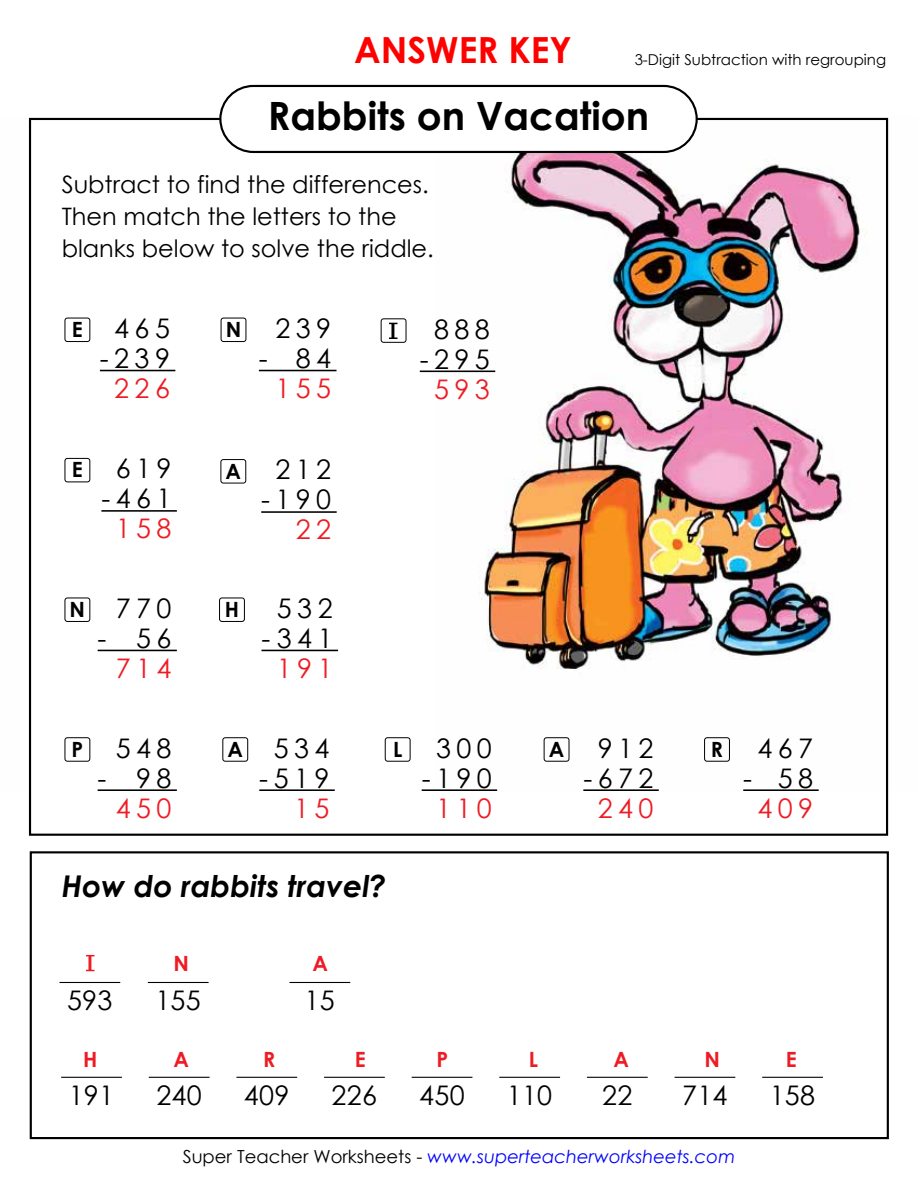
<style>
.page{position:relative;width:918px;height:1188px;background:#fff}
.page>*{position:absolute;margin:0;border:0;box-sizing:border-box;transform-origin:0 0}
.t1{font:700 39px "Century Gothic 2";color:#000}
.t2{font:700 36px "Century Gothic 2";color:#f00}
.t3{font:italic 700 30px "Century Gothic 2";color:#000}
.t4{font:27px/30px "Century Gothic 2";letter-spacing:.2em;color:#000;text-align:center}
.t5{font:27px "Century Gothic 2";letter-spacing:.2em;color:#ed1c24}
.t6{font:24px/31.8px "Century Gothic 2";color:#000}
.t7{font:700 21px "Century Gothic 2";color:#000}
.t8{font:700 21px "Century Gothic 2";color:#ed1c24}
.t9{font:italic 18px "Century Gothic 2";color:#00f}
.t10{font:15px "Century Gothic 2";color:#000}
.s1{font-style:normal;color:#000}
</style>
<div class="page">
<img style="left:436px;top:117px;width:453px;height:673px">
<div style="left:220px;top:86px;width:477px;height:66px;background:#fff;border-radius:33px"></div>
<div style="left:219px;top:85px;width:479px;height:68px;border:2px solid #000;border-radius:33px"></div>
<hr style="left:60px;top:982px;width:60px;height:1px;background:#000">
<hr style="left:148px;top:982px;width:61px;height:1px;background:#000">
<hr style="left:289px;top:982px;width:61px;height:1px;background:#000">
<hr style="left:61px;top:1077px;width:61px;height:1px;background:#000">
<hr style="left:149px;top:1077px;width:61px;height:1px;background:#000">
<hr style="left:236px;top:1077px;width:61px;height:1px;background:#000">
<hr style="left:324px;top:1077px;width:61px;height:1px;background:#000">
<hr style="left:412px;top:1077px;width:60px;height:1px;background:#000">
<hr style="left:499px;top:1077px;width:61px;height:1px;background:#000">
<hr style="left:587px;top:1077px;width:61px;height:1px;background:#000">
<hr style="left:675px;top:1077px;width:60px;height:1px;background:#000">
<hr style="left:762px;top:1077px;width:61px;height:1px;background:#000">
<div style="left:30px;top:851px;width:859px;height:288px;border:2px solid #000"></div>
<hr style="left:101px;top:510px;width:76px;height:2px;background:#000">
<div style="left:65px;top:458px;width:25px;height:24px;border:1px solid #000;border-radius:2px"></div>
<hr style="left:261px;top:511px;width:76px;height:2px;background:#000">
<div style="left:221px;top:459px;width:25px;height:24px;border:1px solid #000;border-radius:2px"></div>
<hr style="left:100px;top:370px;width:75px;height:1px;background:#000">
<div style="left:65px;top:318px;width:25px;height:24px;border:1px solid #000;border-radius:2px"></div>
<hr style="left:259px;top:370px;width:78px;height:1px;background:#000">
<div style="left:221px;top:318px;width:25px;height:24px;border:1px solid #000;border-radius:2px"></div>
<hr style="left:420px;top:371px;width:75px;height:1px;background:#000">
<div style="left:381px;top:318px;width:25px;height:25px;border:1px solid #000;border-radius:2px"></div>
<hr style="left:583px;top:789px;width:76px;height:2px;background:#000">
<div style="left:544px;top:737px;width:25px;height:25px;border:1px solid #000;border-radius:2px"></div>
<hr style="left:743px;top:789px;width:76px;height:2px;background:#000">
<div style="left:704px;top:737px;width:26px;height:25px;border:1px solid #000;border-radius:2px"></div>
<hr style="left:422px;top:789px;width:75px;height:2px;background:#000">
<div style="left:385px;top:737px;width:25px;height:25px;border:1px solid #000;border-radius:2px"></div>
<hr style="left:259px;top:789px;width:76px;height:2px;background:#000">
<div style="left:222px;top:737px;width:26px;height:25px;border:1px solid #000;border-radius:2px"></div>
<hr style="left:98px;top:789px;width:79px;height:2px;background:#000">
<div style="left:65px;top:737px;width:25px;height:25px;border:1px solid #000;border-radius:2px"></div>
<hr style="left:98px;top:650px;width:79px;height:1px;background:#000">
<div style="left:65px;top:598px;width:25px;height:24px;border:1px solid #000;border-radius:2px"></div>
<hr style="left:262px;top:650px;width:76px;height:1px;background:#000">
<div style="left:219px;top:598px;width:26px;height:24px;border:1px solid #000;border-radius:2px"></div>
<h2 class="t2" style="left:354px;top:23px;width:219px">ANSWER KEY</h2>
<p class="t10" style="left:635px;top:49px;width:253px">3-Digit Subtraction with regrouping</p>
<h1 class="t1" style="left:268px;top:87px;width:383px">Rabbits on Vacation</h1>
<p class="t6" style="left:62px;top:168px;width:374px">Subtract to find the differences.<br>Then match the letters to the blanks below to solve the riddle.</p>
<p class="t7" style="left:72px;top:314px;width:12px">E</p>
<p class="t4" style="left:275px;top:313px;width:57px">239</p>
<p class="t4" style="left:259px;top:343px;width:74px">- 84</p>
<p class="t5" style="left:275px;top:369px;width:57px">155</p>
<p class="t4" style="left:100px;top:313px;width:72px">465 -239</p>
<p class="t5" style="left:114px;top:369px;width:57px">226</p>
<p class="t7" style="left:226px;top:314px;width:17px">N</p>
<p class="t4" style="left:420px;top:314px;width:72px">888 -295</p>
<p class="t5" style="left:434px;top:370px;width:57px">593</p>
<p class="t7" style="left:390px;top:315px;width:7px">I</p>
<p class="t4" style="left:101px;top:453px;width:72px">619 -461</p>
<p class="t5" style="left:116px;top:510px;width:57px">158</p>
<p class="t7" style="left:72px;top:454px;width:12px">E</p>
<p class="t4" style="left:261px;top:454px;width:72px">212 -190</p>
<p class="t5" style="left:296px;top:511px;width:37px">22</p>
<p class="t7" style="left:226px;top:455px;width:17px">A</p>
<p class="t7" style="left:70px;top:593px;width:17px">N</p>
<p class="t4" style="left:262px;top:593px;width:73px">532 -341</p>
<p class="t5" style="left:277px;top:649px;width:57px">191</p>
<p class="t4" style="left:116px;top:593px;width:57px">770</p>
<p class="t4" style="left:98px;top:623px;width:75px">- 56</p>
<p class="t5" style="left:116px;top:649px;width:57px">714</p>
<p class="t7" style="left:225px;top:593px;width:16px">H</p>
<p class="t7" style="left:72px;top:733px;width:13px">P</p>
<p class="t4" style="left:116px;top:732px;width:57px">548</p>
<p class="t7" style="left:228px;top:733px;width:17px">A</p>
<p class="t4" style="left:98px;top:762px;width:75px">- 98</p>
<p class="t5" style="left:116px;top:789px;width:57px">450</p>
<p class="t4" style="left:274px;top:732px;width:57px">534</p>
<p class="t7" style="left:393px;top:733px;width:11px">L</p>
<p class="t4" style="left:259px;top:762px;width:72px">-519</p>
<p class="t5" style="left:294px;top:789px;width:37px">15</p>
<p class="t4" style="left:436px;top:732px;width:57px">300</p>
<p class="t7" style="left:711px;top:733px;width:14px">R</p>
<p class="t4" style="left:422px;top:762px;width:72px">-190</p>
<p class="t5" style="left:436px;top:789px;width:57px">110</p>
<p class="t7" style="left:549px;top:733px;width:17px">A</p>
<p class="t4" style="left:758px;top:732px;width:57px">467</p>
<p class="t4" style="left:743px;top:762px;width:72px">- 58</p>
<p class="t5" style="left:758px;top:789px;width:57px">409</p>
<p class="t4" style="left:583px;top:732px;width:72px">912 -672</p>
<p class="t5" style="left:598px;top:789px;width:57px">240</p>
<p class="t3" style="left:62px;top:864px;width:326px">How do rabbits travel?</p>
<p class="t8" style="left:87px;top:947px;width:7px">I</p>
<p class="t8" style="left:313px;top:948px;width:17px">A</p>
<p class="t8" style="left:174px;top:948px;width:17px">N</p>
<p class="t4" style="left:67px;top:985px;width:47px">593</p>
<p class="t4" style="left:155px;top:985px;width:47px">155</p>
<p class="t4" style="left:305px;top:985px;width:32px">15</p>
<p class="t8" style="left:83px;top:1043px;width:16px">H</p>
<p class="t8" style="left:174px;top:1043px;width:17px">A</p>
<p class="t8" style="left:263px;top:1043px;width:14px">R</p>
<p class="t8" style="left:355px;top:1043px;width:12px">E</p>
<p class="t8" style="left:437px;top:1043px;width:13px">P</p>
<p class="t8" style="left:529px;top:1043px;width:11px">L</p>
<p class="t8" style="left:614px;top:1043px;width:17px">A</p>
<p class="t8" style="left:705px;top:1043px;width:17px">N</p>
<p class="t8" style="left:786px;top:1043px;width:12px">E</p>
<p class="t4" style="left:69px;top:1080px;width:47px">191</p>
<p class="t4" style="left:156px;top:1080px;width:47px">240</p>
<p class="t4" style="left:244px;top:1080px;width:47px">409</p>
<p class="t4" style="left:332px;top:1080px;width:47px">226</p>
<p class="t4" style="left:419px;top:1080px;width:47px">450</p>
<p class="t4" style="left:507px;top:1080px;width:47px">110</p>
<p class="t4" style="left:602px;top:1080px;width:32px">22</p>
<p class="t4" style="left:682px;top:1080px;width:47px">714</p>
<p class="t4" style="left:770px;top:1080px;width:47px">158</p>
<p class="t9" style="left:183px;top:1144px;width:554px"><span class="s1">Super Teacher Worksheets -</span> www.superteacherworksheets.com</p>
</div>
